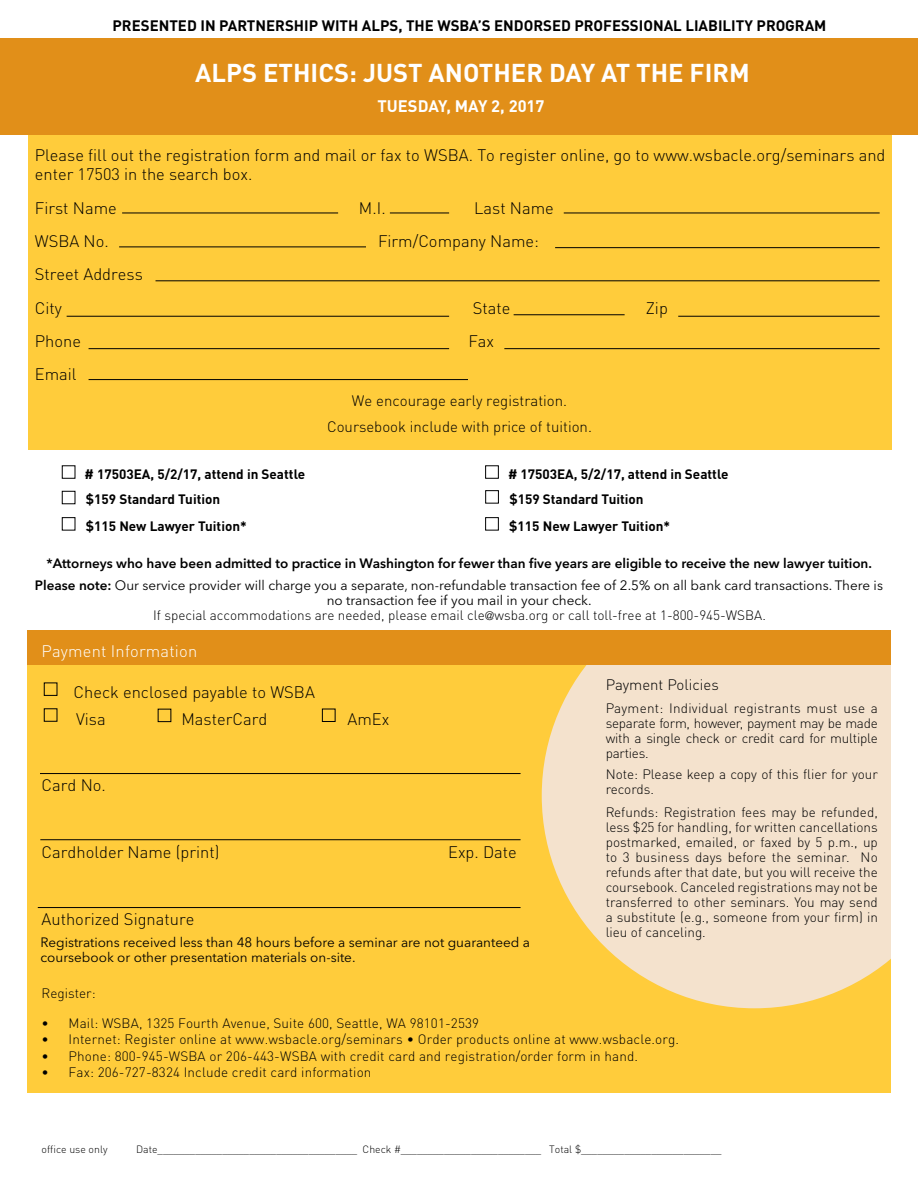
<style>
.page{position:relative;width:918px;height:1188px;background:#fff}
.page>*{position:absolute;margin:0;border:0;box-sizing:border-box;transform-origin:0 0}
.t1{font:700 25.5px "DINOT";color:#fff}
.t2{font:300 16.5px/19.8px "DINOT";color:#000}
.t3{font:300 16.5px "DINOT";letter-spacing:.01em;color:#fff}
.t4{font:700 16.5px "DINOT";color:#fff}
.t5{font:300 15px/25.8px "DINOT";color:#000;text-align:center}
.t6{font:700 15px "DINOT";color:#000}
.t7{font:300 13.5px/15px "DINOT";letter-spacing:.01em;color:#000;text-align:justify}
.t8{font:600 13.5px/21.8px "Avenir Next LT Pro";color:#000;text-align:center}
.t9{font:13.5px/15px "Avenir Next LT Pro";color:#000}
.t10{font:700 13.5px/25.5px "DINOT";color:#000}
.t11{font:300 10.5px "DINOT";color:#000}
.s1{font-weight:400}
.s2{font-family:"Helvetica Neue LT Std";font-size:12px}
</style>
<div class="page">
<div style="left:28px;top:132px;width:864px;height:317px;background:#ffcc3b"></div>
<div style="left:0;top:39px;width:918px;height:96px;background:#e18f19"></div>
<div style="left:28px;top:657px;width:863px;height:436px;background:#ffcc3b"></div>
<svg style="left:542px;top:630px;width:349px;height:378px;fill:#f4e2cd"></svg>
<div style="left:28px;top:631px;width:863px;height:34px;background:#e18f19"></div>
<div style="left:44px;top:683px;width:13px;height:13px;border:1px solid #000"></div>
<hr style="left:122px;top:213px;width:216px;height:1px;background:#000">
<hr style="left:390px;top:213px;width:59px;height:1px;background:#000">
<hr style="left:564px;top:213px;width:316px;height:1px;background:#000">
<hr style="left:119px;top:247px;width:247px;height:1px;background:#000">
<hr style="left:555px;top:247px;width:325px;height:1px;background:#000">
<hr style="left:156px;top:281px;width:724px;height:1px;background:#000">
<hr style="left:67px;top:316px;width:382px;height:1px;background:#000">
<hr style="left:514px;top:315px;width:111px;height:1px;background:#000">
<hr style="left:678px;top:316px;width:202px;height:1px;background:#000">
<hr style="left:89px;top:348px;width:360px;height:1px;background:#000">
<hr style="left:504px;top:348px;width:376px;height:1px;background:#000">
<hr style="left:89px;top:379px;width:379px;height:1px;background:#000">
<hr style="left:40px;top:839px;width:481px;height:1px;background:#000">
<hr style="left:40px;top:773px;width:481px;height:1px;background:#000">
<hr style="left:38px;top:907px;width:483px;height:1px;background:#000">
<div style="left:158px;top:709px;width:13px;height:13px;border:1px solid #000"></div>
<div style="left:322px;top:709px;width:13px;height:13px;border:1px solid #000"></div>
<div style="left:62px;top:465px;width:13px;height:14px;border:1px solid #000"></div>
<div style="left:62px;top:491px;width:13px;height:13px;border:1px solid #000"></div>
<div style="left:485px;top:490px;width:14px;height:14px;border:1px solid #000"></div>
<div style="left:485px;top:465px;width:14px;height:14px;border:1px solid #000"></div>
<div style="left:62px;top:517px;width:13px;height:14px;border:1px solid #000"></div>
<div style="left:485px;top:517px;width:14px;height:14px;border:1px solid #000"></div>
<p class="t6" style="left:113px;top:16px;width:715px">PRESENTED IN PARTNERSHIP WITH ALPS, THE WSBA’S ENDORSED PROFESSIONAL LIABILITY PROGRAM</p>
<h1 class="t1" style="left:195px;top:56px;width:556px">ALPS ETHICS: JUST ANOTHER DAY AT THE FIRM</h1>
<p class="t4" style="left:378px;top:95px;width:169px">TUESDAY, MAY 2, 2017</p>
<p class="t2" style="left:35px;top:145px;width:852px">Please fill out the registration form and mail or fax to WSBA. To register online, go to www.wsbacle.org/seminars and enter 17503 in the search box.</p>
<p class="t2" style="left:35px;top:198px;width:83px">First Name</p>
<p class="t2" style="left:359px;top:198px;width:28px">M.I.</p>
<p class="t2" style="left:474px;top:198px;width:81px">Last Name</p>
<p class="t2" style="left:35px;top:231px;width:76px">WSBA No.</p>
<p class="t2" style="left:378px;top:231px;width:163px">Firm/Company Name:</p>
<p class="t2" style="left:35px;top:258px;width:110px;line-height:33.3px">Street Address<br>City</p>
<p class="t2" style="left:473px;top:298px;width:39px">State</p>
<p class="t2" style="left:646px;top:298px;width:24px">Zip</p>
<p class="t2" style="left:35px;top:331px;width:48px">Phone</p>
<p class="t2" style="left:468px;top:331px;width:27px">Fax</p>
<p class="t2" style="left:35px;top:364px;width:43px">Email</p>
<p class="t5" style="left:327px;top:388px;width:266px">We encourage early registration.<br>Coursebook include with price of tuition.</p>
<p class="t10" style="left:85px;top:461px;width:222px"># 17503EA, 5/2/17, attend in Seattle $159 Standard Tuition</p>
<p class="t10" style="left:508px;top:461px;width:222px"># 17503EA, 5/2/17, attend in Seattle</p>
<p class="t10" style="left:509px;top:486px;width:136px">$159 Standard Tuition</p>
<p class="t10" style="left:86px;top:513px;width:162px">$115 New Lawyer Tuition*</p>
<p class="t10" style="left:509px;top:513px;width:162px">$115 New Lawyer Tuition*</p>
<p class="t8" style="left:35px;top:552px;width:850px">*Attorneys who have been admitted to practice in Washington for fewer than five years are eligible to receive the new lawyer tuition.<br>Please note: <span class="s1">Our service provider will charge you a separate, non-refundable transaction fee of 2.5% on all bank card transactions. There is</span></p>
<p class="t9" style="left:327px;top:592px;width:266px">no transaction fee if you mail in your check.</p>
<p class="t7" style="left:153px;top:607px;width:614px">If special accommodations are needed, please email cle<span class="s2">@</span>wsba.org or call toll-free at 1-800-945-WSBA.</p>
<p class="t3" style="left:42px;top:641px;width:157px">Payment Information</p>
<p class="t2" style="left:74px;top:679px;width:243px;line-height:26.5px">Check enclosed payable to WSBA<br>Visa</p>
<p class="t5" style="left:606px;top:672px;width:115px">Payment Policies</p>
<p class="t7" style="left:606px;top:700px;width:274px">Payment: Individual registrants must use a separate form, however, payment may be made with a single check or credit card for multiple parties.</p>
<p class="t7" style="left:606px;top:767px;width:274px">Note: Please keep a copy of this flier for your records.</p>
<p class="t7" style="left:606px;top:805px;width:274px">Refunds: Registration fees may be refunded, less $25 for handling, for written cancellations postmarked, emailed, or faxed by 5 p.m., up to 3 business days before the seminar. No refunds after that date, but you will receive the coursebook. Canceled registrations may not be transferred to other seminars. You may send a substitute (e.g., someone from your firm) in lieu of canceling.</p>
<p class="t2" style="left:182px;top:709px;width:87px">MasterCard</p>
<p class="t2" style="left:347px;top:709px;width:43px">AmEx</p>
<p class="t2" style="left:42px;top:775px;width:66px">Card No.</p>
<p class="t2" style="left:42px;top:842px;width:179px">Cardholder Name (print)</p>
<p class="t2" style="left:448px;top:842px;width:70px">Exp. Date</p>
<p class="t2" style="left:42px;top:909px;width:154px">Authorized Signature</p>
<p class="t9" style="left:40px;top:935px;width:491px">Registrations received less than 48 hours before a seminar are not guaranteed a coursebook or other presentation materials on-site.</p>
<p class="t7" style="left:42px;top:985px;width:56px">Register:</p>
<p class="t7" style="left:42px;top:1015px;width:439px">• Mail: WSBA, 1325 Fourth Avenue, Suite 600, Seattle, WA 98101-2539</p>
<p class="t7" style="left:42px;top:1032px;width:639px">• Internet: Register online at www.wsbacle.org/seminars • Order products online at www.wsbacle.org.</p>
<p class="t7" style="left:42px;top:1048px;width:598px">• Phone: 800-945-WSBA or 206-443-WSBA with credit card and registration/order form in hand.</p>
<p class="t7" style="left:42px;top:1065px;width:331px">• Fax: 206-727-8324 Include credit card information</p>
<p class="t11" style="left:42px;top:1143px;width:67px">office use only</p>
<p class="t11" style="left:136px;top:1143px;width:587px">Date_____________________________________ Check #__________________________ Total $__________________________</p>
</div>
